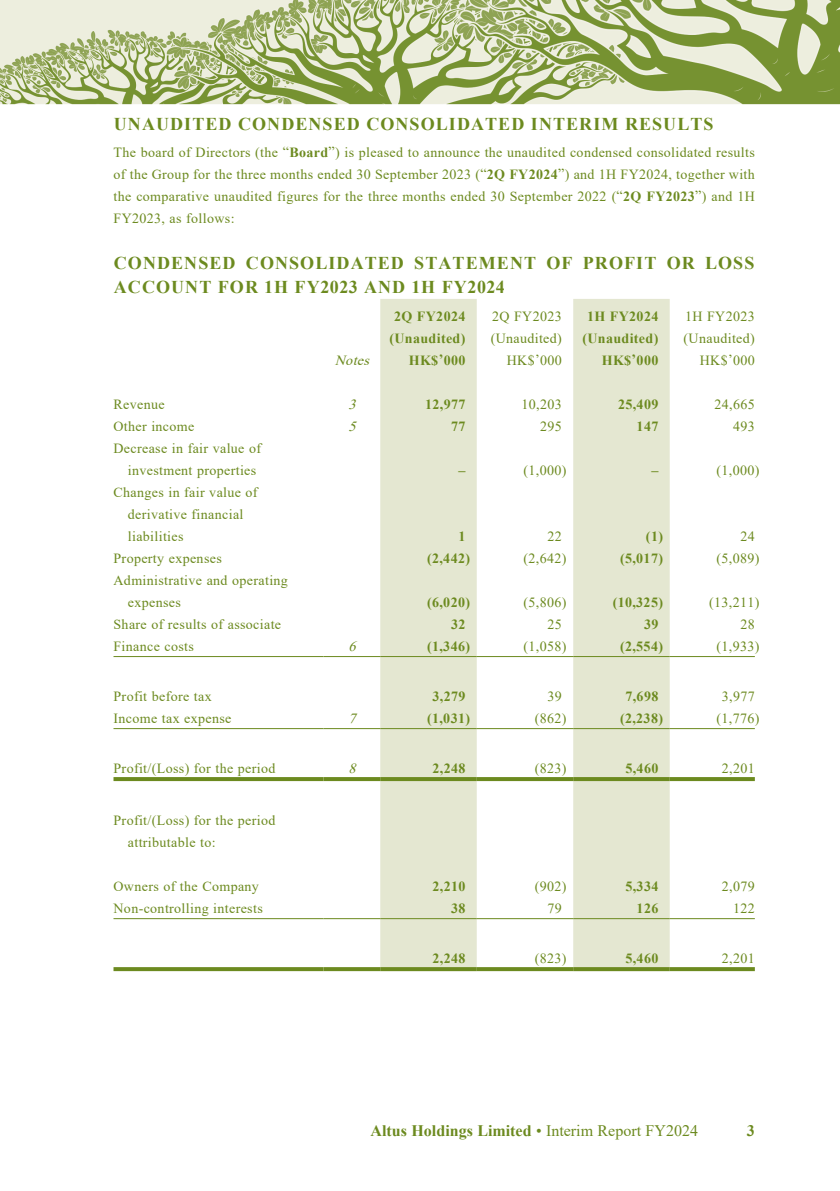
<style>
.page{position:relative;width:840px;height:1191px;background:#fff}
.page>*{position:absolute;margin:0;border:0;box-sizing:border-box;transform-origin:0 0}
.t1{font:700 18px/24px "Times New Roman";letter-spacing:.06em;color:#6c8a1f}
.t2{font:700 16px "Times New Roman";color:#6c8a1f}
.t3{font:14px/22px "Times New Roman";letter-spacing:.025em;color:#6c8a1f}
.t4{font:700 14px "Times New Roman";letter-spacing:.025em;color:#6c8a1f}
.t5{font:italic 14px "Times New Roman";color:#6c8a1f}
.s1{font-weight:700}
.s2{font-weight:400}
</style>
<div class="page">
<img style="left:0;top:0;width:839px;height:972px">
<svg style="left:380px;top:299px;width:289px;height:668px;fill:#e4e7d1"></svg>
<hr style="left:113px;top:656px;width:210px;height:1px;background:#6c8a1f">
<hr style="left:323px;top:656px;width:57px;height:1px;background:#6c8a1f">
<hr style="left:380px;top:656px;width:96px;height:1px;background:#6c8a1f">
<hr style="left:476px;top:656px;width:97px;height:1px;background:#6c8a1f">
<hr style="left:573px;top:656px;width:96px;height:1px;background:#6c8a1f">
<hr style="left:669px;top:656px;width:85px;height:1px;background:#6c8a1f">
<hr style="left:113px;top:728px;width:210px;height:1px;background:#6c8a1f">
<hr style="left:323px;top:728px;width:57px;height:1px;background:#6c8a1f">
<hr style="left:380px;top:728px;width:96px;height:1px;background:#6c8a1f">
<hr style="left:476px;top:728px;width:97px;height:1px;background:#6c8a1f">
<hr style="left:573px;top:728px;width:96px;height:1px;background:#6c8a1f">
<hr style="left:669px;top:728px;width:85px;height:1px;background:#6c8a1f">
<svg style="left:113px;top:777px;width:210px;height:4px"></svg>
<svg style="left:323px;top:777px;width:57px;height:4px"></svg>
<svg style="left:380px;top:777px;width:96px;height:4px"></svg>
<svg style="left:476px;top:777px;width:97px;height:4px"></svg>
<svg style="left:573px;top:777px;width:96px;height:4px"></svg>
<svg style="left:669px;top:777px;width:85px;height:4px"></svg>
<hr style="left:113px;top:918px;width:210px;height:1px;background:#6c8a1f">
<hr style="left:323px;top:918px;width:57px;height:1px;background:#6c8a1f">
<hr style="left:380px;top:918px;width:96px;height:1px;background:#6c8a1f">
<hr style="left:476px;top:918px;width:97px;height:1px;background:#6c8a1f">
<hr style="left:573px;top:918px;width:96px;height:1px;background:#6c8a1f">
<hr style="left:669px;top:918px;width:85px;height:1px;background:#6c8a1f">
<svg style="left:113px;top:967px;width:210px;height:4px"></svg>
<svg style="left:323px;top:967px;width:57px;height:4px"></svg>
<svg style="left:380px;top:967px;width:96px;height:4px"></svg>
<svg style="left:476px;top:967px;width:97px;height:4px"></svg>
<svg style="left:573px;top:967px;width:96px;height:4px"></svg>
<svg style="left:669px;top:967px;width:85px;height:4px"></svg>
<p class="t1" style="left:114px;top:111px;width:601px">UNAUDITED CONDENSED CONSOLIDATED INTERIM RESULTS</p>
<p class="t3" style="left:113px;top:141px;width:642px;text-align:justify">The board of Directors (the “<span class="s1">Board</span>”) is pleased to announce the unaudited condensed consolidated results of the Group for the three months ended 30 September 2023 (“<span class="s1">2Q FY2024</span>”) and 1H FY2024, together with the comparative unaudited figures for the three months ended 30 September 2022 (“<span class="s1">2Q FY2023</span>”) and 1H FY2023, as follows:</p>
<p class="t1" style="left:114px;top:251px;width:641px">CONDENSED CONSOLIDATED STATEMENT OF PROFIT OR LOSS<br>ACCOUNT FOR 1H FY2023 AND 1H FY2024</p>
<p class="t4" style="left:394px;top:306px;width:73px">2Q FY2024</p>
<p class="t3" style="left:492px;top:305px;width:71px">2Q FY2023</p>
<p class="t4" style="left:586px;top:306px;width:73px">1H FY2024</p>
<p class="t3" style="left:684px;top:305px;width:71px">1H FY2023</p>
<p class="t4" style="left:389px;top:328px;width:77px">(Unaudited)</p>
<p class="t3" style="left:490px;top:327px;width:73px">(Unaudited)</p>
<p class="t4" style="left:582px;top:328px;width:77px">(Unaudited)</p>
<p class="t3" style="left:683px;top:327px;width:73px">(Unaudited)</p>
<p class="t5" style="left:334px;top:350px;width:41px">Notes</p>
<p class="t4" style="left:408px;top:350px;width:58px">HK$’000</p>
<p class="t3" style="left:506px;top:349px;width:56px">HK$’000</p>
<p class="t4" style="left:601px;top:350px;width:58px">HK$’000</p>
<p class="t3" style="left:699px;top:349px;width:56px">HK$’000</p>
<p class="t3" style="left:113px;top:393px;width:53px">Revenue</p>
<p class="t5" style="left:348px;top:394px;width:14px">3</p>
<p class="t4" style="left:425px;top:394px;width:42px">12,977</p>
<p class="t3" style="left:521px;top:393px;width:42px">10,203</p>
<p class="t4" style="left:617px;top:394px;width:42px">25,409</p>
<p class="t3" style="left:714px;top:393px;width:42px">24,665</p>
<p class="t3" style="left:113px;top:415px;width:82px">Other income</p>
<p class="t5" style="left:348px;top:416px;width:14px">5</p>
<p class="t4" style="left:451px;top:416px;width:16px">77</p>
<p class="t3" style="left:540px;top:415px;width:23px">295</p>
<p class="t4" style="left:636px;top:416px;width:23px">147</p>
<p class="t3" style="left:732px;top:415px;width:23px">493</p>
<p class="t3" style="left:128px;top:437px;width:135px;text-indent:-14px">Decrease in fair value of investment properties</p>
<p class="t4" style="left:458px;top:460px;width:8px">–</p>
<p class="t3" style="left:523px;top:459px;width:44px">(1,000)</p>
<p class="t4" style="left:651px;top:460px;width:8px">–</p>
<p class="t3" style="left:716px;top:459px;width:44px">(1,000)</p>
<p class="t3" style="left:128px;top:481px;width:131px;text-indent:-14px">Changes in fair value of derivative financial liabilities</p>
<p class="t4" style="left:458px;top:526px;width:8px">1</p>
<p class="t3" style="left:547px;top:525px;width:16px">22</p>
<p class="t4" style="left:645px;top:526px;width:19px">(1)</p>
<p class="t3" style="left:740px;top:525px;width:16px">24</p>
<p class="t3" style="left:113px;top:547px;width:110px">Property expenses</p>
<p class="t4" style="left:427px;top:548px;width:44px">(2,442)</p>
<p class="t3" style="left:523px;top:547px;width:44px">(2,642)</p>
<p class="t4" style="left:619px;top:548px;width:44px">(5,017)</p>
<p class="t3" style="left:716px;top:547px;width:44px">(5,089)</p>
<p class="t3" style="left:128px;top:569px;width:161px;text-indent:-14px">Administrative and operating expenses</p>
<p class="t4" style="left:427px;top:592px;width:44px">(6,020)</p>
<p class="t3" style="left:523px;top:591px;width:44px">(5,806)</p>
<p class="t4" style="left:612px;top:592px;width:52px">(10,325)</p>
<p class="t3" style="left:708px;top:591px;width:52px">(13,211)</p>
<p class="t3" style="left:113px;top:613px;width:169px">Share of results of associate</p>
<p class="t4" style="left:451px;top:614px;width:16px">32</p>
<p class="t3" style="left:547px;top:613px;width:16px">25</p>
<p class="t4" style="left:643px;top:614px;width:16px">39</p>
<p class="t3" style="left:740px;top:613px;width:16px">28</p>
<p class="t3" style="left:113px;top:635px;width:82px">Finance costs</p>
<p class="t5" style="left:348px;top:636px;width:14px">6</p>
<p class="t4" style="left:427px;top:636px;width:44px">(1,346)</p>
<p class="t3" style="left:523px;top:635px;width:44px">(1,058)</p>
<p class="t4" style="left:619px;top:636px;width:44px">(2,554)</p>
<p class="t3" style="left:716px;top:635px;width:44px">(1,933)</p>
<p class="t3" style="left:113px;top:685px;width:100px">Profit before tax</p>
<p class="t4" style="left:432px;top:686px;width:34px">3,279</p>
<p class="t3" style="left:547px;top:685px;width:16px">39</p>
<p class="t4" style="left:625px;top:686px;width:34px">7,698</p>
<p class="t3" style="left:721px;top:685px;width:34px">3,977</p>
<p class="t3" style="left:113px;top:707px;width:119px">Income tax expense</p>
<p class="t5" style="left:348px;top:708px;width:14px">7</p>
<p class="t4" style="left:427px;top:708px;width:44px">(1,031)</p>
<p class="t3" style="left:534px;top:707px;width:33px">(862)</p>
<p class="t4" style="left:619px;top:708px;width:44px">(2,238)</p>
<p class="t3" style="left:716px;top:707px;width:44px">(1,776)</p>
<p class="t3" style="left:113px;top:757px;width:163px">Profit/(Loss) for the period</p>
<p class="t5" style="left:348px;top:758px;width:14px">8</p>
<p class="t4" style="left:432px;top:758px;width:34px">2,248</p>
<p class="t3" style="left:534px;top:757px;width:33px">(823)</p>
<p class="t4" style="left:625px;top:758px;width:34px">5,460</p>
<p class="t3" style="left:721px;top:757px;width:34px">2,201</p>
<p class="t3" style="left:128px;top:809px;width:149px;text-indent:-14px">Profit/(Loss) for the period attributable to:</p>
<p class="t3" style="left:113px;top:875px;width:147px">Owners of the Company</p>
<p class="t4" style="left:432px;top:876px;width:34px">2,210</p>
<p class="t3" style="left:534px;top:875px;width:33px">(902)</p>
<p class="t4" style="left:625px;top:876px;width:34px">5,334</p>
<p class="t3" style="left:721px;top:875px;width:34px">2,079</p>
<p class="t3" style="left:113px;top:897px;width:151px">Non-controlling interests</p>
<p class="t4" style="left:451px;top:898px;width:16px">38</p>
<p class="t3" style="left:547px;top:897px;width:16px">79</p>
<p class="t4" style="left:636px;top:898px;width:23px">126</p>
<p class="t3" style="left:732px;top:897px;width:23px">122</p>
<p class="t4" style="left:432px;top:948px;width:34px">2,248</p>
<p class="t3" style="left:534px;top:947px;width:33px">(823)</p>
<p class="t4" style="left:625px;top:948px;width:34px">5,460</p>
<p class="t3" style="left:721px;top:947px;width:34px">2,201</p>
<p class="t2" style="left:370px;top:1119px;width:329px">Altus Holdings Limited <span class="s2">• Interim Report FY2024</span></p>
<p class="t2" style="left:746px;top:1119px;width:9px">3</p>
</div>
